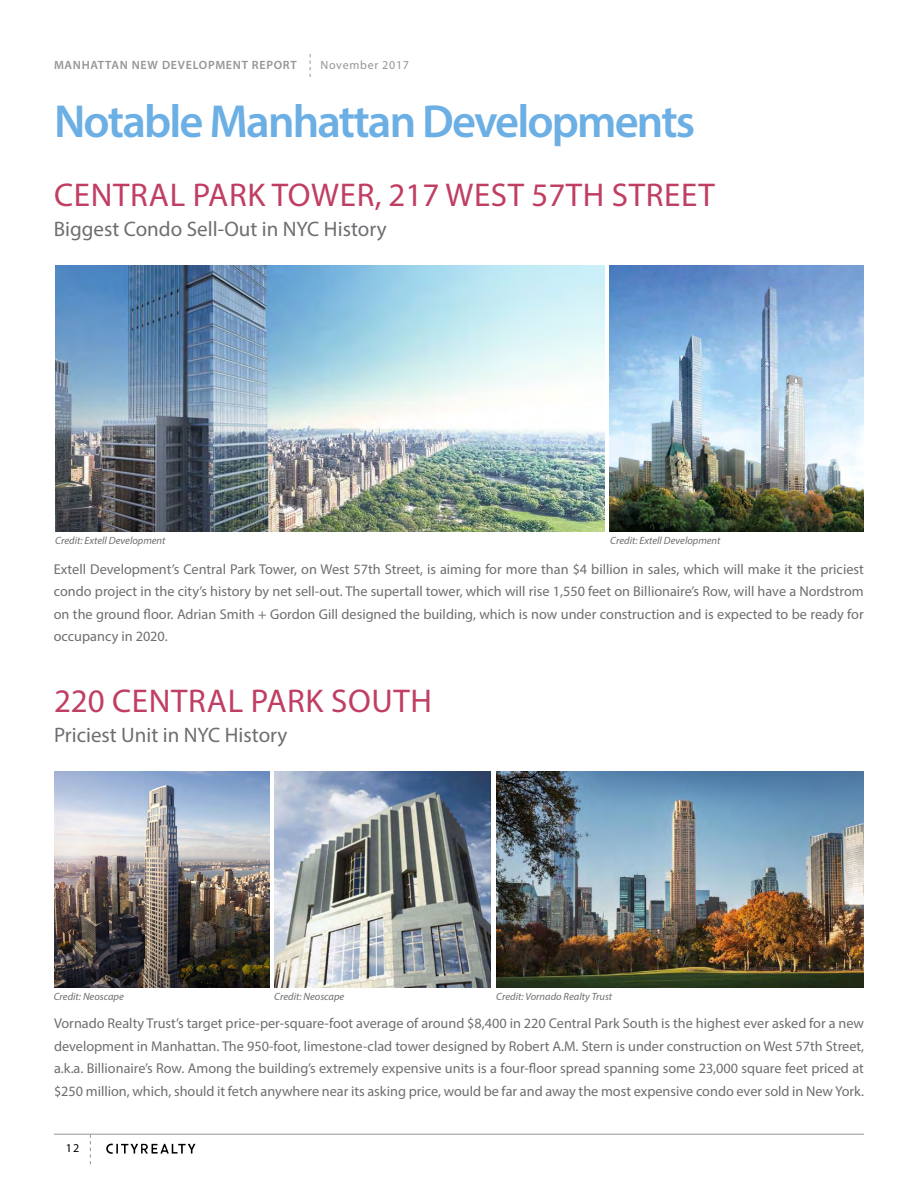
<style>
.page{position:relative;width:918px;height:1188px;background:#fff}
.page>*{position:absolute;margin:0;border:0;box-sizing:border-box;transform-origin:0 0}
.t1{font:600 46.5px "Myriad Pro";letter-spacing:-.04em;color:#6cafe4}
.t2{font:33px "Myriad Pro";letter-spacing:.02em;color:#c03e62}
.t3{font:21px "Myriad Pro";color:#6d6e71}
.t4{font:14.25px/22.5px "Myriad Pro";color:#6d6e71;text-align:justify}
.t5{font:600 12px "Myriad Pro";letter-spacing:.06em;color:#939598}
.t6{font:12px "Myriad Pro";letter-spacing:.06em;color:#939598}
.t7{font:12px "Myriad Pro";color:#000}
.t8{font:italic 10.5px "Myriad Pro";color:#6d6e71}
</style>
<div class="page">
<hr style="left:54px;top:1134px;width:810px;height:1px;background:#939598">
<svg style="left:106px;top:1143px;width:89px;height:11px"></svg>
<svg style="left:90px;top:1134px;width:1px;height:30px"></svg>
<svg style="left:310px;top:54px;width:1px;height:23px"></svg>
<img style="left:54px;top:772px;width:216px;height:216px">
<img style="left:274px;top:772px;width:216px;height:216px">
<img style="left:496px;top:772px;width:368px;height:216px">
<img style="left:55px;top:266px;width:550px;height:266px">
<img style="left:609px;top:266px;width:255px;height:266px">
<p class="t5" style="left:54px;top:58px;width:244px">MANHATTAN NEW DEVELOPMENT REPORT</p>
<p class="t6" style="left:320px;top:58px;width:90px">November 2017</p>
<h1 class="t1" style="left:54px;top:91px;width:643px">Notable Manhattan Developments</h1>
<h2 class="t2" style="left:54px;top:175px;width:662px">CENTRAL PARK TOWER, 217 WEST 57TH STREET</h2>
<h3 class="t3" style="left:54px;top:216px;width:334px">Biggest Condo Sell-Out in NYC History</h3>
<p class="t8" style="left:55px;top:534px;width:112px">Credit: Extell Development</p>
<p class="t8" style="left:610px;top:534px;width:112px">Credit: Extell Development</p>
<p class="t4" style="left:54px;top:558px;width:812px">Extell Development’s Central Park Tower, on West 57th Street, is aiming for more than $4 billion in sales, which will make it the priciest condo project in the city’s history by net sell-out. The supertall tower, which will rise 1,550 feet on Billionaire’s Row, will have a Nordstrom on the ground floor. Adrian Smith + Gordon Gill designed the building, which is now under construction and is expected to be ready for occupancy in 2020.</p>
<h2 class="t2" style="left:54px;top:681px;width:380px">220 CENTRAL PARK SOUTH</h2>
<h3 class="t3" style="left:54px;top:722px;width:235px">Priciest Unit in NYC History</h3>
<p class="t8" style="left:54px;top:990px;width:72px">Credit: Neoscape</p>
<p class="t8" style="left:496px;top:990px;width:117px">Credit: Vornado Realty Trust</p>
<p class="t8" style="left:274px;top:990px;width:72px">Credit: Neoscape</p>
<p class="t4" style="left:54px;top:1012px;width:812px">Vornado Realty Trust’s target price-per-square-foot average of around $8,400 in 220 Central Park South is the highest ever asked for a new development in Manhattan. The 950-foot, limestone-clad tower designed by Robert A.M. Stern is under construction on West 57th Street, a.k.a. Billionaire’s Row. Among the building’s extremely expensive units is a four-floor spread spanning some 23,000 square feet priced at $250 million, which, should it fetch anywhere near its asking price, would be far and away the most expensive condo ever sold in New York.</p>
<p class="t7" style="left:66px;top:1141px;width:15px">12</p>
</div>
